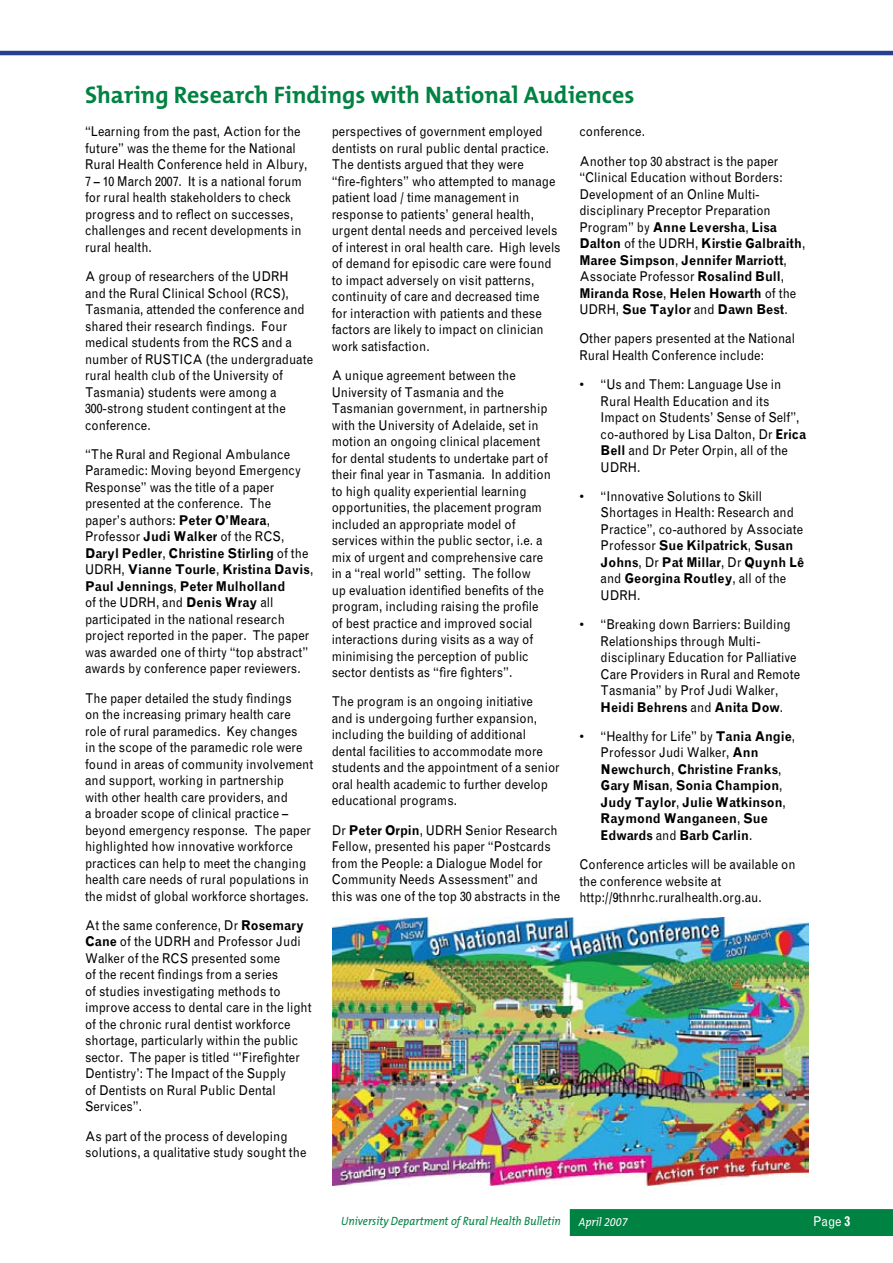
<style>
.page{position:relative;width:893px;height:1263px;background:#fff}
.page>*{position:absolute;margin:0;border:0;box-sizing:border-box;transform-origin:0 0}
.t1{font:700 24px "The Mix B7";color:#008242}
.t2{font:13.5px/16.5px "Grotesque";color:#000;scale:.9 1}
.t3{font:700 13.5px/16.5px "Grotesque";color:#000;scale:.9 1}
.t4{font:13.5px "Grotesque";color:#fff;scale:.9 1}
.t5{font:13.5px "Grotesque";color:#000}
.t6{font:italic 12px "The Mix B5 Plain";color:#008242;scale:.9 1}
.t7{font:italic 12px "The Mix B5 Plain";color:#fff;scale:.9 1}
.s1{font-weight:700}
.s2{font-weight:400}
</style>
<div class="page">
<hr style="left:0;top:51px;width:893px;height:4px;background:#24408f">
<img style="left:332px;top:917px;width:476px;height:268px">
<div style="left:570px;top:1209px;width:323px;height:27px;background:#008242"></div>
<h1 class="t1" style="left:85px;top:82px;width:551px">Sharing Research Findings with National Audiences</h1>
<p class="t2" style="left:85px;top:123px;width:249px">“Learning from the past, Action for the future” was the theme for the National Rural Health Conference held in Albury, 7 – 10 March 2007. It is a national forum for rural health stakeholders to check progress and to reflect on successes, challenges and recent developments in rural health.</p>
<p class="t2" style="left:85px;top:268px;width:255px">A group of researchers of the UDRH<br>and the Rural Clinical School (RCS), Tasmania, attended the conference and shared their research findings. Four medical students from the RCS and a number of RUSTICA (the undergraduate rural health club of the University of Tasmania) students were among a 300-strong student contingent at the conference.</p>
<p class="t2" style="left:85px;top:446px;width:255px">“The Rural and Regional Ambulance Paramedic: Moving beyond Emergency Response” was the title of a paper presented at the conference. The paper’s authors: <span class="s1">Peter O’Meara</span>, Professor <span class="s1">Judi Walker</span> of the RCS, <span class="s1">Daryl Pedler</span>, <span class="s1">Christine Stirling</span> of the UDRH, <span class="s1">Vianne Tourle</span>, <span class="s1">Kristina Davis</span>, <span class="s1">Paul Jennings</span>, <span class="s1">Peter Mulholland<br></span>of the UDRH, and <span class="s1">Denis Wray</span> all participated in the national research project reported in the paper. The paper was awarded one of thirty “top abstract” awards by conference paper reviewers.</p>
<p class="t2" style="left:85px;top:690px;width:255px">The paper detailed the study findings<br>on the increasing primary health care role of rural paramedics. Key changes<br>in the scope of the paramedic role were found in areas of community involvement and support, working in partnership<br>with other health care providers, and<br>a broader scope of clinical practice – beyond emergency response. The paper highlighted how innovative workforce practices can help to meet the changing health care needs of rural populations in the midst of global workforce shortages.</p>
<p class="t2" style="left:85px;top:917px;width:253px">At the same conference, Dr <span class="s1">Rosemary Cane</span> of the UDRH and Professor Judi Walker of the RCS presented some<br>of the recent findings from a series<br>of studies investigating methods to improve access to dental care in the light of the chronic rural dentist workforce shortage, particularly within the public sector. The paper is titled “’Firefighter Dentistry’: The Impact of the Supply<br>of Dentists on Rural Public Dental Services”.</p>
<p class="t2" style="left:85px;top:1128px;width:247px">As part of the process of developing solutions, a qualitative study sought the</p>
<p class="t2" style="left:332px;top:123px;width:256px">perspectives of government employed dentists on rural public dental practice.<br>The dentists argued that they were “fire-fighters” who attempted to manage patient load / time management in response to patients’ general health, urgent dental needs and perceived levels of interest in oral health care. High levels of demand for episodic care were found to impact adversely on visit patterns, continuity of care and decreased time<br>for interaction with patients and these factors are likely to impact on clinician work satisfaction.</p>
<p class="t2" style="left:332px;top:367px;width:245px">A unique agreement between the University of Tasmania and the Tasmanian government, in partnership with the University of Adelaide, set in motion an ongoing clinical placement for dental students to undertake part of their final year in Tasmania. In addition to high quality experiential learning opportunities, the placement program included an appropriate model of services within the public sector, i.e. a mix of urgent and comprehensive care in a “real world” setting. The follow<br>up evaluation identified benefits of the program, including raising the profile of best practice and improved social interactions during visits as a way of minimising the perception of public sector dentists as “fire fighters”.</p>
<p class="t2" style="left:332px;top:693px;width:255px">The program is an ongoing initiative<br>and is undergoing further expansion, including the building of additional dental facilities to accommodate more students and the appointment of a senior oral health academic to further develop educational programs.</p>
<p class="t2" style="left:332px;top:822px;width:256px">Dr <span class="s1">Peter Orpin</span>, UDRH Senior Research Fellow, presented his paper “Postcards from the People: a Dialogue Model for Community Needs Assessment” and this was one of the top 30 abstracts in the</p>
<p class="t2" style="left:579px;top:117px;width:223px;line-height:29.2px">conference.<br>Another top 30 abstract is the paper</p>
<p class="t2" style="left:579px;top:169px;width:253px">“Clinical Education without Borders:<br>Development of an Online Multi&shy;disciplinary Preceptor Preparation Program” by <span class="s1">Anne Leversha</span>, <span class="s1">Lisa Dalton</span> of the UDRH, <span class="s1">Kirstie Galbraith</span>, <span class="s1">Maree Simpson</span>, <span class="s1">Jennifer Marriott</span>, Associate Professor <span class="s1">Rosalind Bull</span>, <span class="s1">Miranda Rose</span>, <span class="s1">Helen Howarth</span> of the UDRH, <span class="s1">Sue Taylor</span> and <span class="s1">Dawn Best</span>.</p>
<p class="t2" style="left:579px;top:330px;width:241px">Other papers presented at the National<br>Rural Health Conference include:</p>
<p class="t2" style="left:601px;top:376px;width:230px">“Us and Them: Language Use in<br>Rural Health Education and its<br>Impact on Students’ Sense of Self”, co-authored by Lisa Dalton, Dr <span class="s1">Erica<br>Bell</span> and Dr Peter Orpin, all of the<br>UDRH.</p>
<p class="t2" style="left:601px;top:488px;width:228px">“Innovative Solutions to Skill<br>Shortages in Health: Research and<br>Practice”, co-authored by Associate<br>Professor <span class="s1">Sue Kilpatrick</span>, <span class="s1">Susan<br>Johns</span>, Dr <span class="s1">Pat Millar</span>, Dr <span class="s1">Quynh Lê </span>and <span class="s1">Georgina Routley</span>, all of the<br>UDRH.</p>
<p class="t2" style="left:601px;top:616px;width:223px">“Breaking down Barriers: Building Relationships through Multi&shy;disciplinary Education for Palliative Care Providers in Rural and Remote Tasmania” by Prof Judi Walker, <span class="s1">Heidi Behrens</span> and <span class="s1">Anita Dow</span>.</p>
<p class="t3" style="left:601px;top:728px;width:218px"><span class="s2">“Healthy for Life” by</span> Tania Angie<span class="s2">,<br>Professor Judi Walker,</span> Ann<br>Newchurch<span class="s2">,</span> Christine Franks<span class="s2">,<br></span>Gary Misan<span class="s2">,</span> Sonia Champion<span class="s2">,<br></span>Judy Taylor<span class="s2">,</span> Julie Watkinson<span class="s2">,<br></span>Raymond Wanganeen<span class="s2">,</span> Sue<br>Edwards <span class="s2">and</span> Barb Carlin<span class="s2">.</span></p>
<p class="t2" style="left:579px;top:856px;width:242px">Conference articles will be available on the conference website at http://9thnrhc.ruralhealth.org.au.</p>
<p class="t5" style="left:579px;top:376px;width:6px">•</p>
<p class="t5" style="left:579px;top:488px;width:6px">•</p>
<p class="t5" style="left:579px;top:616px;width:6px">•</p>
<p class="t5" style="left:579px;top:728px;width:6px">•</p>
<p class="t6" style="left:341px;top:1215px;width:246px">University Department of Rural Health Bulletin</p>
<p class="t7" style="left:579px;top:1215px;width:56px">April 2007</p>
<p class="t4" style="left:813px;top:1213px;width:33px">Page</p>
</div>
